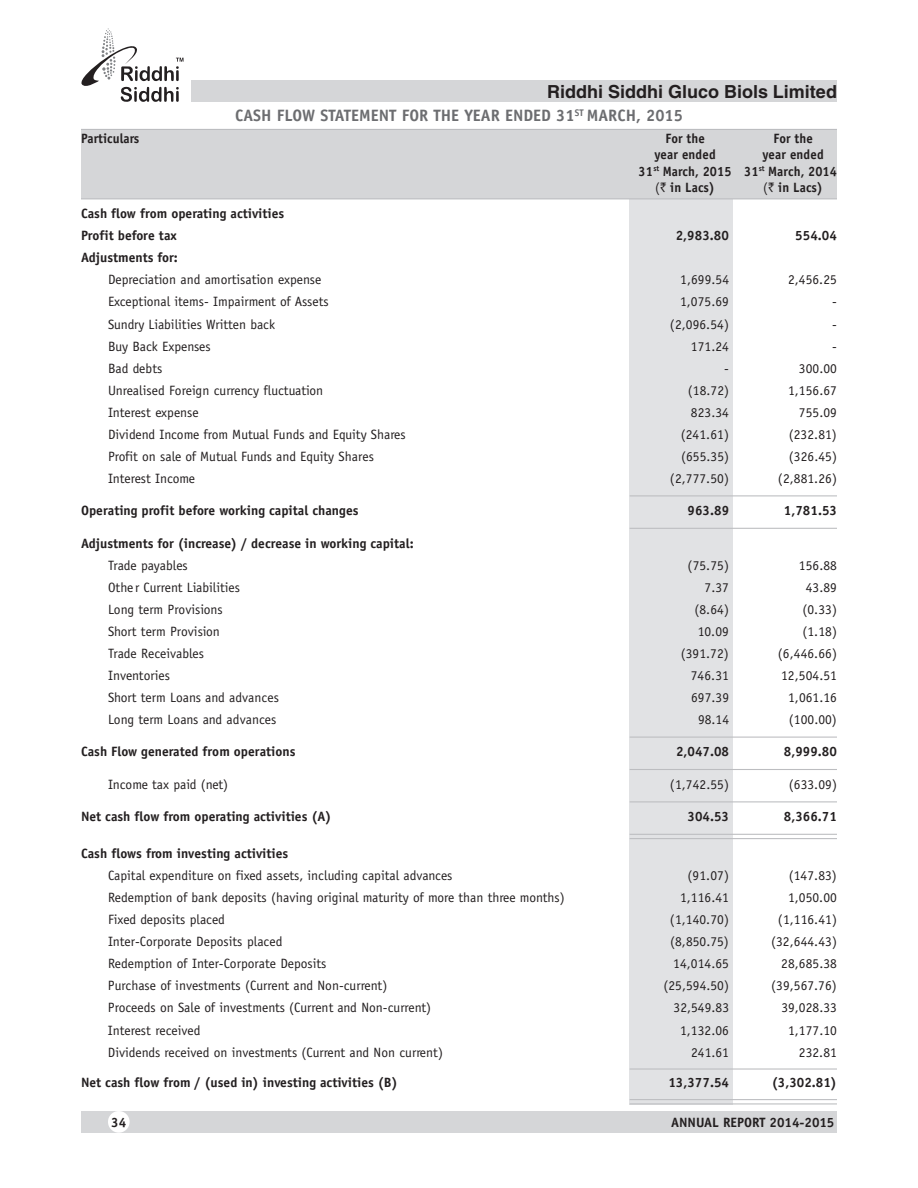
<style>
.page{position:relative;width:918px;height:1188px;background:#fff}
.page>*{position:absolute;margin:0;border:0;box-sizing:border-box;transform-origin:0 0}
.t1{font:700 18px "Helvetica";color:#231f20}
.t2{font:700 16.5px "Officina Sans";color:#6c6d70}
.t3{font:13.5px "Officina Sans";color:#231f20}
.t4{font:700 13.5px/22.4px "Officina Sans";color:#231f20}
.t5{font:700 13.5px "Officina Sans";color:#231f20;scale:.95 1}
.s1{font-weight:400}
.s2{font-family:"Rupee";font-weight:400}
</style>
<div class="page">
<svg style="left:81px;top:28px;width:103px;height:74px"></svg>
<div style="left:191px;top:80px;width:646px;height:22px;background:#d5d6d8"></div>
<div style="left:81px;top:1111px;width:756px;height:22px;background:#d5d6d8"></div>
<svg style="left:108px;top:1111px;width:22px;height:22px"></svg>
<div style="left:629px;top:129px;width:104px;height:975px;background:#e1e2e4"></div>
<div style="left:81px;top:129px;width:756px;height:70px;background:#d5d6d8"></div>
<hr style="left:81px;top:129px;width:756px;height:1px;background:#bcbdc0">
<hr style="left:81px;top:198px;width:756px;height:1px;background:#bcbdc0">
<hr style="left:630px;top:495px;width:207px;height:1px;background:#bcbdc0">
<hr style="left:630px;top:528px;width:207px;height:1px;background:#bcbdc0">
<hr style="left:630px;top:737px;width:207px;height:1px;background:#bcbdc0">
<hr style="left:630px;top:769px;width:207px;height:1px;background:#bcbdc0">
<hr style="left:630px;top:801px;width:207px;height:1px;background:#bcbdc0">
<hr style="left:630px;top:834px;width:207px;height:1px;background:#bcbdc0">
<hr style="left:630px;top:838px;width:207px;height:1px;background:#bcbdc0">
<hr style="left:630px;top:1068px;width:207px;height:2px;background:#bcbdc0">
<hr style="left:630px;top:1099px;width:207px;height:1px;background:#bcbdc0">
<hr style="left:630px;top:1103px;width:207px;height:1px;background:#bcbdc0">
<h1 class="t1" style="left:547px;top:85px;width:291px">Riddhi Siddhi Gluco Biols Limited</h1>
<p class="t2" style="left:235px;top:109px;width:449px">CASH FLOW STATEMENT FOR THE YEAR ENDED 31<sup>ST</sup> MARCH, 2015</p>
<p class="t5" style="left:81px;top:134px;width:63px">Particulars</p>
<p class="t5" style="left:666px;top:134px;width:43px">For the</p>
<p class="t5" style="left:774px;top:134px;width:43px">For the</p>
<p class="t5" style="left:654px;top:150px;width:66px">year ended</p>
<p class="t5" style="left:762px;top:150px;width:66px">year ended</p>
<p class="t5" style="left:639px;top:166px;width:210px">31<sup>st</sup> March, 2015 31<sup>st</sup> March, 2014</p>
<p class="t5" style="left:655px;top:182px;width:64px"><span class="s1">(</span><span class="s2">`</span> in Lacs)</p>
<p class="t5" style="left:763px;top:182px;width:64px"><span class="s1">(</span><span class="s2">`</span> in Lacs)</p>
<p class="t4" style="left:81px;top:204px;width:205px">Cash flow from operating activities<br>Profit before tax</p>
<p class="t4" style="left:676px;top:226px;width:55px">2,983.80</p>
<p class="t4" style="left:795px;top:226px;width:43px">554.04</p>
<p class="t4" style="left:81px;top:248px;width:98px">Adjustments for:</p>
<p class="t3" style="left:108px;top:275px;width:215px">Depreciation and amortisation expense</p>
<p class="t3" style="left:680px;top:275px;width:50px">1,699.54</p>
<p class="t3" style="left:788px;top:275px;width:50px">2,456.25</p>
<p class="t3" style="left:108px;top:297px;width:222px">Exceptional items- Impairment of Assets</p>
<p class="t3" style="left:680px;top:297px;width:50px">1,075.69</p>
<p class="t3" style="left:832px;top:297px;width:6px">-</p>
<p class="t3" style="left:108px;top:319px;width:169px">Sundry Liabilities Written back</p>
<p class="t3" style="left:670px;top:319px;width:61px">(2,096.54)</p>
<p class="t3" style="left:832px;top:319px;width:6px">-</p>
<p class="t3" style="left:108px;top:341px;width:104px">Buy Back Expenses</p>
<p class="t3" style="left:691px;top:341px;width:40px">171.24</p>
<p class="t3" style="left:832px;top:341px;width:6px">-</p>
<p class="t3" style="left:108px;top:363px;width:56px">Bad debts</p>
<p class="t3" style="left:724px;top:363px;width:6px">-</p>
<p class="t3" style="left:799px;top:363px;width:40px">300.00</p>
<p class="t3" style="left:108px;top:385px;width:217px">Unrealised Foreign currency fluctuation</p>
<p class="t3" style="left:688px;top:385px;width:43px">(18.72)</p>
<p class="t3" style="left:788px;top:385px;width:50px">1,156.67</p>
<p class="t3" style="left:108px;top:407px;width:92px">Interest expense</p>
<p class="t3" style="left:691px;top:407px;width:40px">823.34</p>
<p class="t3" style="left:799px;top:407px;width:40px">755.09</p>
<p class="t3" style="left:108px;top:429px;width:299px">Dividend Income from Mutual Funds and Equity Shares</p>
<p class="t3" style="left:681px;top:429px;width:50px">(241.61)</p>
<p class="t3" style="left:789px;top:429px;width:50px">(232.81)</p>
<p class="t3" style="left:108px;top:451px;width:267px">Profit on sale of Mutual Funds and Equity Shares</p>
<p class="t3" style="left:681px;top:451px;width:50px">(655.35)</p>
<p class="t3" style="left:789px;top:451px;width:50px">(326.45)</p>
<p class="t3" style="left:108px;top:473px;width:89px">Interest Income</p>
<p class="t3" style="left:670px;top:473px;width:61px">(2,777.50)</p>
<p class="t3" style="left:778px;top:473px;width:61px">(2,881.26)</p>
<p class="t4" style="left:81px;top:501px;width:279px">Operating profit before working capital changes</p>
<p class="t4" style="left:688px;top:501px;width:43px">963.89</p>
<p class="t4" style="left:784px;top:501px;width:55px">1,781.53</p>
<p class="t4" style="left:81px;top:533px;width:334px">Adjustments for (increase) / decrease in working capital:</p>
<p class="t3" style="left:108px;top:560px;width:81px">Trade payables</p>
<p class="t3" style="left:688px;top:560px;width:43px">(75.75)</p>
<p class="t3" style="left:799px;top:560px;width:40px">156.88</p>
<p class="t3" style="left:108px;top:582px;width:134px">Other Current Liabilities</p>
<p class="t3" style="left:705px;top:582px;width:26px">7.37</p>
<p class="t3" style="left:806px;top:582px;width:33px">43.89</p>
<p class="t3" style="left:108px;top:604px;width:116px">Long term Provisions</p>
<p class="t3" style="left:694px;top:604px;width:36px">(8.64)</p>
<p class="t3" style="left:802px;top:604px;width:36px">(0.33)</p>
<p class="t3" style="left:108px;top:626px;width:114px">Short term Provision</p>
<p class="t3" style="left:698px;top:626px;width:33px">10.09</p>
<p class="t3" style="left:802px;top:626px;width:36px">(1.18)</p>
<p class="t3" style="left:108px;top:648px;width:98px">Trade Receivables</p>
<p class="t3" style="left:681px;top:648px;width:50px">(391.72)</p>
<p class="t3" style="left:778px;top:648px;width:61px">(6,446.66)</p>
<p class="t3" style="left:108px;top:670px;width:63px">Inventories</p>
<p class="t3" style="left:691px;top:670px;width:40px">746.31</p>
<p class="t3" style="left:781px;top:670px;width:57px">12,504.51</p>
<p class="t3" style="left:108px;top:692px;width:172px">Short term Loans and advances</p>
<p class="t3" style="left:691px;top:692px;width:39px">697.39</p>
<p class="t3" style="left:788px;top:692px;width:50px">1,061.16</p>
<p class="t3" style="left:108px;top:714px;width:170px">Long term Loans and advances</p>
<p class="t3" style="left:698px;top:714px;width:33px">98.14</p>
<p class="t3" style="left:789px;top:714px;width:50px">(100.00)</p>
<p class="t4" style="left:81px;top:742px;width:216px">Cash Flow generated from operations</p>
<p class="t4" style="left:676px;top:742px;width:55px">2,047.08</p>
<p class="t4" style="left:784px;top:742px;width:55px">8,999.80</p>
<p class="t3" style="left:108px;top:779px;width:122px">Income tax paid (net)</p>
<p class="t3" style="left:670px;top:779px;width:61px">(1,742.55)</p>
<p class="t3" style="left:789px;top:779px;width:50px">(633.09)</p>
<p class="t4" style="left:81px;top:807px;width:252px">Net cash flow from operating activities (A)</p>
<p class="t4" style="left:688px;top:807px;width:43px">304.53</p>
<p class="t4" style="left:784px;top:807px;width:55px">8,366.71</p>
<p class="t4" style="left:81px;top:844px;width:209px">Cash flows from investing activities</p>
<p class="t3" style="left:108px;top:870px;width:346px">Capital expenditure on fixed assets, including capital advances</p>
<p class="t3" style="left:688px;top:870px;width:43px">(91.07)</p>
<p class="t3" style="left:789px;top:870px;width:50px">(147.83)</p>
<p class="t3" style="left:108px;top:892px;width:458px">Redemption of bank deposits (having original maturity of more than three months)</p>
<p class="t3" style="left:680px;top:892px;width:50px">1,116.41</p>
<p class="t3" style="left:788px;top:892px;width:50px">1,050.00</p>
<p class="t3" style="left:108px;top:914px;width:119px">Fixed deposits placed</p>
<p class="t3" style="left:670px;top:914px;width:61px">(1,140.70)</p>
<p class="t3" style="left:778px;top:914px;width:61px">(1,116.41)</p>
<p class="t3" style="left:108px;top:937px;width:176px">Inter-Corporate Deposits placed</p>
<p class="t3" style="left:670px;top:937px;width:60px">(8,850.75)</p>
<p class="t3" style="left:771px;top:937px;width:67px">(32,644.43)</p>
<p class="t3" style="left:108px;top:959px;width:220px">Redemption of Inter-Corporate Deposits</p>
<p class="t3" style="left:673px;top:959px;width:57px">14,014.65</p>
<p class="t3" style="left:781px;top:959px;width:57px">28,685.38</p>
<p class="t3" style="left:108px;top:981px;width:281px">Purchase of investments (Current and Non-current)</p>
<p class="t3" style="left:663px;top:981px;width:67px">(25,594.50)</p>
<p class="t3" style="left:771px;top:981px;width:67px">(39,567.76)</p>
<p class="t3" style="left:108px;top:1003px;width:325px">Proceeds on Sale of investments (Current and Non-current)</p>
<p class="t3" style="left:674px;top:1003px;width:57px">32,549.83</p>
<p class="t3" style="left:781px;top:1003px;width:57px">39,028.33</p>
<p class="t3" style="left:108px;top:1025px;width:94px">Interest received</p>
<p class="t3" style="left:680px;top:1025px;width:50px">1,132.06</p>
<p class="t3" style="left:788px;top:1025px;width:50px">1,177.10</p>
<p class="t3" style="left:108px;top:1047px;width:337px">Dividends received on investments (Current and Non current)</p>
<p class="t3" style="left:691px;top:1047px;width:39px">241.61</p>
<p class="t3" style="left:799px;top:1047px;width:39px">232.81</p>
<p class="t4" style="left:81px;top:1073px;width:318px">Net cash flow from / (used in) investing activities (B)</p>
<p class="t4" style="left:668px;top:1073px;width:62px">13,377.54</p>
<p class="t4" style="left:772px;top:1073px;width:67px">(3,302.81)</p>
<p class="t4" style="left:111px;top:1112px;width:17px">34</p>
<p class="t4" style="left:671px;top:1112px;width:165px">ANNUAL REPORT 2014-2015</p>
</div>
